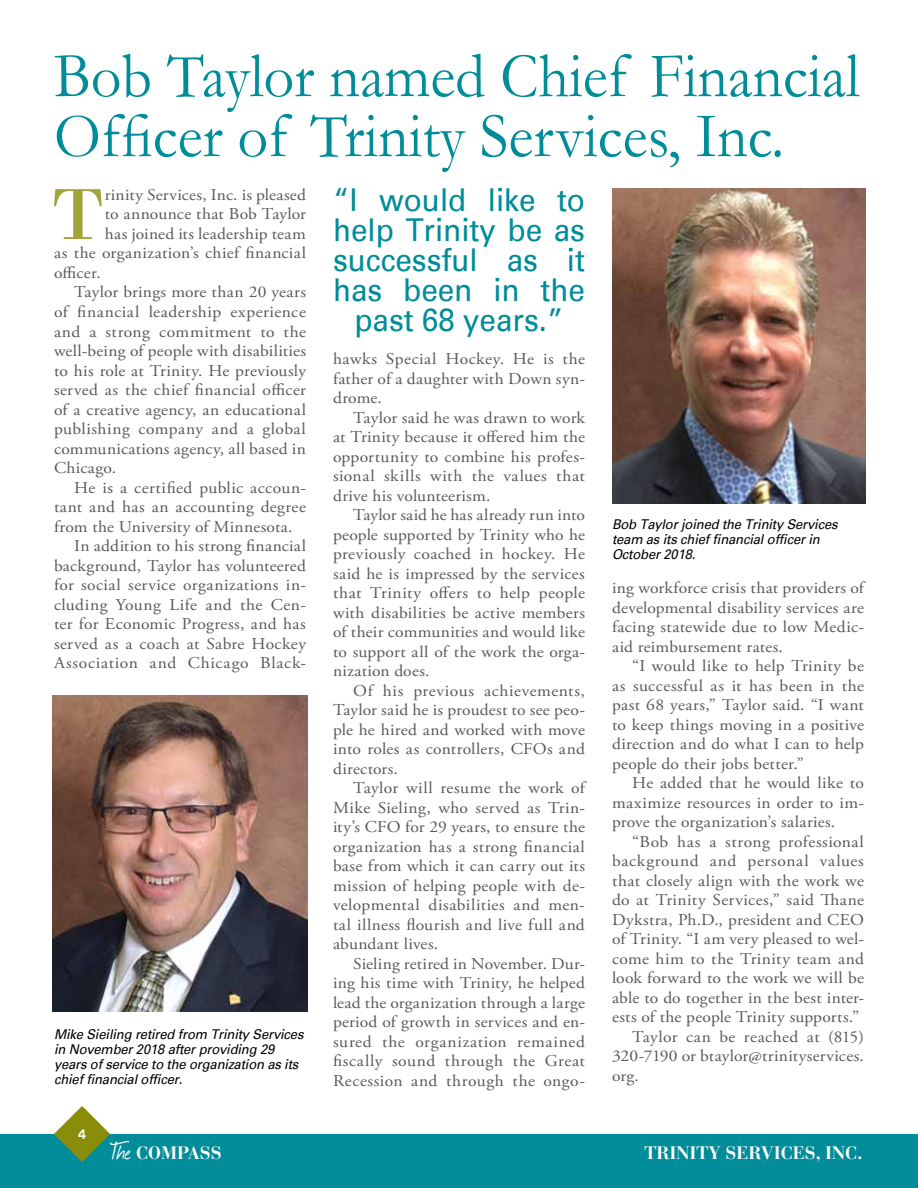
<style>
.page{position:relative;width:918px;height:1188px;background:#fff}
.page>*{position:absolute;margin:0;border:0;box-sizing:border-box;transform-origin:0 0}
.t1{font:76.05px "Bodoni";color:#a2a43a;scale:1.06 1}
.t2{font:64.5px/60px "Garamond";color:#008c99;scale:.93 1}
.t3{font:31.5px/30px "Univers";color:#008c99;text-align:center;scale:.94 1}
.t4{font:700 18px "Bauer Bodoni Std";color:#fff}
.t5{font:16.5px/19.5px "Adobe Garamond Pro";letter-spacing:.02em;color:#58595b;text-align:justify;scale:1.06 1}
.t6{font:16.5px "Adobe Garamond Pro";letter-spacing:.04em;color:#58595b;scale:1.06 1}
.t7{font:italic 13.5px/15px "Univers";letter-spacing:-.01em;color:#000;scale:.96 1}
.t8{font:700 expanded 13.5px "Univers";color:#fff;scale:.8 1}
.s1{font-family:"Journal";font-weight:400;font-size:27px}
</style>
<div class="page">
<div style="left:0;top:1134px;width:918px;height:54px;background:#008c99"></div>
<svg style="left:54px;top:1106px;width:56px;height:56px"></svg>
<img style="left:612px;top:188px;width:254px;height:315px">
<img style="left:53px;top:696px;width:254px;height:316px">
<h2 class="t2" style="left:54px;top:44px;width:868px">Bob Taylor named Chief Financial<br>Officer of Trinity Services, Inc.</h2>
<h1 class="t1" style="left:52px;top:169px;width:51px">T</h1>
<p class="t5" style="left:105px;top:186px;width:191px">rinity Services, Inc. is pleased</p>
<h3 class="t3" style="left:333px;top:185px;width:270px">“I would like to help Trinity be as successful as it has been in the past 68 years.”</h3>
<p class="t5" style="left:105px;top:205px;width:191px">to announce that Bob Taylor</p>
<p class="t5" style="left:105px;top:225px;width:191px">has joined its leadership team</p>
<p class="t5" style="left:54px;top:244px;width:239px">as the organization’s chief financial</p>
<p class="t5" style="left:54px;top:264px;width:46px">officer.</p>
<p class="t5" style="left:74px;top:283px;width:220px">Taylor brings more than 20 years</p>
<p class="t5" style="left:54px;top:303px;width:239px">of financial leadership experience</p>
<p class="t5" style="left:54px;top:322px;width:239px">and a strong commitment to the</p>
<p class="t5" style="left:54px;top:342px;width:239px">well-being of people with disabilities</p>
<p class="t5" style="left:54px;top:361px;width:239px">to his role at Trinity. He previously</p>
<p class="t5" style="left:54px;top:381px;width:239px">served as the chief financial officer</p>
<p class="t5" style="left:54px;top:400px;width:239px">of a creative agency, an educational</p>
<p class="t5" style="left:54px;top:420px;width:239px">publishing company and a global</p>
<p class="t5" style="left:54px;top:439px;width:239px">communications agency, all based in</p>
<p class="t5" style="left:54px;top:459px;width:60px">Chicago.</p>
<p class="t5" style="left:74px;top:478px;width:220px">He is a certified public accoun-</p>
<p class="t5" style="left:54px;top:498px;width:239px">tant and has an accounting degree</p>
<p class="t5" style="left:54px;top:517px;width:227px">from the University of Minnesota.</p>
<p class="t5" style="left:74px;top:537px;width:220px">In addition to his strong financial</p>
<p class="t5" style="left:54px;top:556px;width:239px">background, Taylor has volunteered</p>
<p class="t5" style="left:54px;top:576px;width:239px">for social service organizations in-</p>
<p class="t5" style="left:54px;top:595px;width:239px">cluding Young Life and the Cen-</p>
<p class="t5" style="left:54px;top:615px;width:239px">ter for Economic Progress, and has</p>
<p class="t5" style="left:54px;top:634px;width:239px">served as a coach at Sabre Hockey</p>
<p class="t6" style="left:54px;top:653px;width:239px">Association and Chicago Black-</p>
<p class="t5" style="left:333px;top:350px;width:239px">hawks Special Hockey. He is the father of a daughter with Down syn&shy;drome.</p>
<p class="t5" style="left:333px;top:408px;width:239px;text-indent:20px">Taylor said he was drawn to work at Trinity because it offered him the opportunity to combine his profes&shy;sional skills with the values that drive his volunteerism.</p>
<p class="t5" style="left:333px;top:506px;width:239px;text-indent:20px">Taylor said he has already run into people supported by Trinity who he previously coached in hockey. He said he is impressed by the services that Trinity offers to help people with disabilities be active members of their communities and would like to support all of the work the orga&shy;nization does.</p>
<p class="t5" style="left:333px;top:681px;width:239px;text-indent:20px">Of his previous achievements, Taylor said he is proudest to see peo&shy;ple he hired and worked with move into roles as controllers, CFOs and directors.</p>
<p class="t5" style="left:333px;top:779px;width:239px;text-indent:20px">Taylor will resume the work of Mike Sieling, who served as Trin&shy;ity’s CFO for 29 years, to ensure the organization has a strong financial base from which it can carry out its mission of helping people with de&shy;velopmental disabilities and men&shy;tal illness flourish and live full and abundant lives.</p>
<p class="t5" style="left:333px;top:954px;width:239px;text-indent:20px">Sieling retired in November. Dur&shy;ing his time with Trinity, he helped lead the organization through a large period of growth in services and en&shy;sured the organization remained fiscally sound through the Great Recession and through the ongo-</p>
<p class="t7" style="left:612px;top:517px;width:237px">Bob Taylor joined the Trinity Services team as its chief financial officer in<br>October 2018.</p>
<p class="t5" style="left:612px;top:579px;width:239px">ing workforce crisis that providers of developmental disability services are facing statewide due to low Medic&shy;aid reimbursement rates.</p>
<p class="t5" style="left:612px;top:657px;width:239px;text-indent:20px">“I would like to help Trinity be as successful as it has been in the past 68 years,” Taylor said. “I want to keep things moving in a positive direction and do what I can to help people do their jobs better.”</p>
<p class="t5" style="left:612px;top:774px;width:239px;text-indent:20px">He added that he would like to maximize resources in order to im&shy;prove the organization’s salaries.</p>
<p class="t5" style="left:632px;top:832px;width:220px">“Bob has a strong professional</p>
<p class="t6" style="left:612px;top:851px;width:239px">background and personal values</p>
<p class="t5" style="left:612px;top:871px;width:239px">that closely align with the work we</p>
<p class="t5" style="left:612px;top:891px;width:239px">do at Trinity Services,” said Thane</p>
<p class="t5" style="left:612px;top:910px;width:239px">Dykstra, Ph.D., president and CEO</p>
<p class="t5" style="left:612px;top:930px;width:239px">of Trinity. “I am very pleased to wel-</p>
<p class="t5" style="left:612px;top:949px;width:239px">come him to the Trinity team and</p>
<p class="t5" style="left:612px;top:969px;width:239px">look forward to the work we will be</p>
<p class="t5" style="left:612px;top:988px;width:239px">able to do together in the best inter-</p>
<p class="t5" style="left:612px;top:1008px;width:235px">ests of the people Trinity supports.”</p>
<p class="t5" style="left:632px;top:1027px;width:220px">Taylor can be reached at (815)</p>
<p class="t5" style="left:612px;top:1047px;width:239px">320-7190 or btaylor@trinityservices.</p>
<p class="t5" style="left:612px;top:1066px;width:27px">org.</p>
<p class="t7" style="left:54px;top:1027px;width:261px">Mike Sieiling retired from Trinity Services in November 2018 after providing 29 years of service to the organization as its chief financial officer.</p>
<p class="t8" style="left:78px;top:1127px;width:11px">4</p>
<p class="t4" style="left:110px;top:1142px;width:113px"><span class="s1">The</span> COMPASS</p>
<p class="t4" style="left:644px;top:1142px;width:220px">TRINITY SERVICES, INC.</p>
</div>
